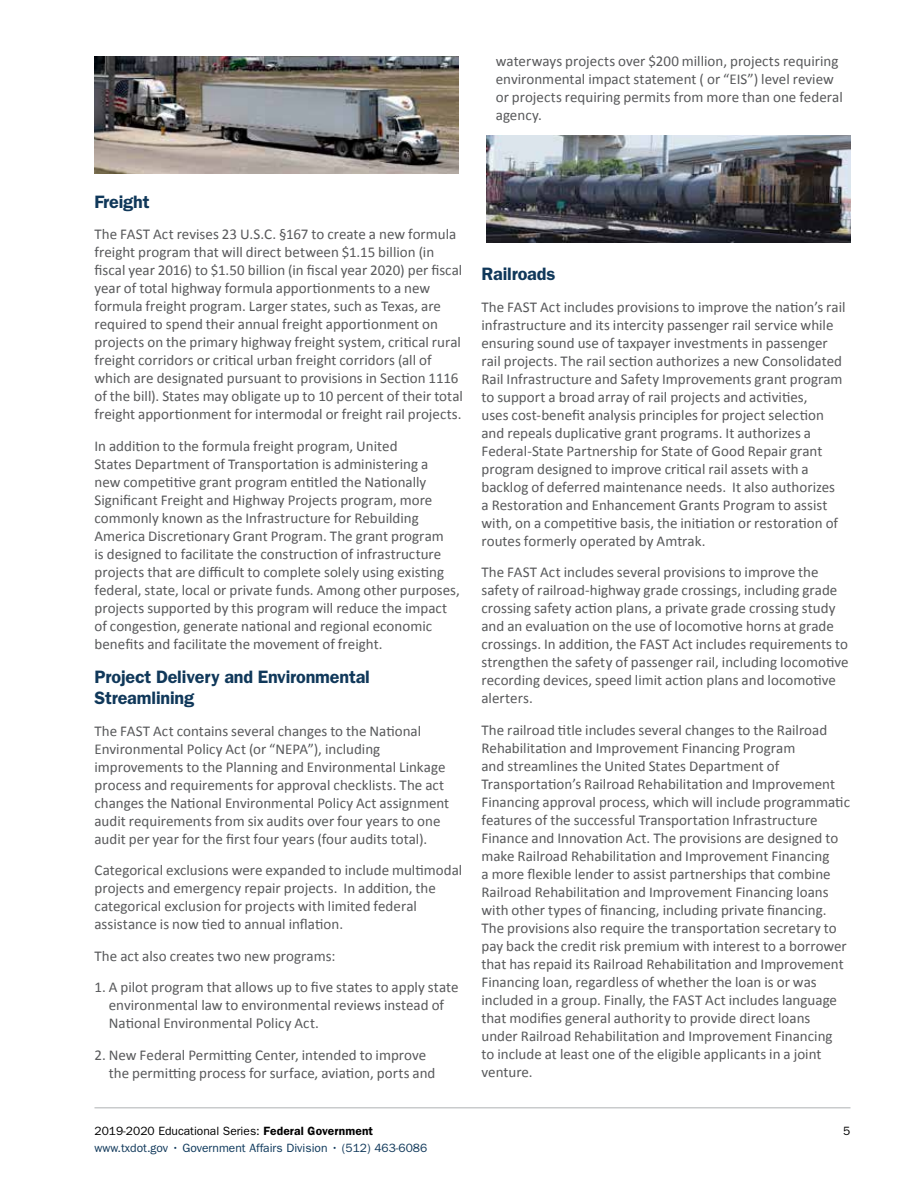
<style>
.page{position:relative;width:918px;height:1188px;background:#fff}
.page>*{position:absolute;margin:0;border:0;box-sizing:border-box;transform-origin:0 0}
.t1{font:600 18px/21px "ITC Franklin Gothic Std";letter-spacing:-.01em;color:#10385a}
.t2{font:15px/18px "Calibri";color:#58595b}
.t3{font:12px "ITC Franklin Gothic Std";color:#10385a}
.t4{font:12px "ITC Franklin Gothic Std";color:#000}
.s1{font-weight:600}
.s2{color:#0d385b}
</style>
<div class="page">
<hr style="left:94px;top:1107px;width:756px;height:1px;background:#c9cbcc">
<img style="left:94px;top:56px;width:365px;height:118px">
<img style="left:486px;top:136px;width:364px;height:107px">
<p class="t2" style="left:496px;top:52px;width:348px">waterways projects over $200 million, projects requiring environmental impact statement ( or “EIS”) level review or projects requiring permits from more than one federal agency.</p>
<p class="t1" style="left:94px;top:191px;width:57px">Freight</p>
<p class="t2" style="left:94px;top:225px;width:370px">The FAST Act revises 23 U.S.C. §167 to create a new formula freight program that will direct between $1.15 billion (in fiscal year 2016) to $1.50 billion (in fiscal year 2020) per fiscal year of total highway formula apportionments to a new formula freight program. Larger states, such as Texas, are required to spend their annual freight apportionment on projects on the primary highway freight system, critical rural freight corridors or critical urban freight corridors (all of which are designated pursuant to provisions in Section 1116 of the bill). States may obligate up to 10 percent of their total freight apportionment for intermodal or freight rail projects.</p>
<p class="t2" style="left:94px;top:437px;width:367px">In addition to the formula freight program, United<br>States Department of Transportation is administering a<br>new competitive grant program entitled the Nationally Significant Freight and Highway Projects program, more commonly known as the Infrastructure for Rebuilding America Discretionary Grant Program. The grant program<br>is designed to facilitate the construction of infrastructure projects that are difficult to complete solely using existing federal, state, local or private funds. Among other purposes, projects supported by this program will reduce the impact of congestion, generate national and regional economic benefits and facilitate the movement of freight.</p>
<p class="t1" style="left:94px;top:666px;width:277px">Project Delivery and Environmental<br>Streamlining</p>
<p class="t2" style="left:94px;top:722px;width:356px">The FAST Act contains several changes to the National Environmental Policy Act (or “NEPA”), including improvements to the Planning and Environmental Linkage process and requirements for approval checklists. The act changes the National Environmental Policy Act assignment audit requirements from six audits over four years to one audit per year for the first four years (four audits total).</p>
<p class="t2" style="left:94px;top:861px;width:369px">Categorical exclusions were expanded to include multimodal projects and emergency repair projects. In addition, the categorical exclusion for projects with limited federal assistance is now tied to annual inflation.</p>
<p class="t2" style="left:94px;top:947px;width:242px">The act also creates two new programs:</p>
<p class="t2" style="left:109px;top:978px;width:351px;text-indent:-14px">1. A pilot program that allows up to five states to apply state environmental law to environmental reviews instead of<br>National Environmental Policy Act.</p>
<p class="t2" style="left:109px;top:1046px;width:328px;text-indent:-14px">2. New Federal Permitting Center, intended to improve the permitting process for surface, aviation, ports and</p>
<p class="t1" style="left:482px;top:263px;width:75px">Railroads</p>
<p class="t2" style="left:482px;top:298px;width:366px">The FAST Act includes provisions to improve the nation’s rail infrastructure and its intercity passenger rail service while ensuring sound use of taxpayer investments in passenger rail projects. The rail section authorizes a new Consolidated Rail Infrastructure and Safety Improvements grant program to support a broad array of rail projects and activities,<br>uses cost-benefit analysis principles for project selection and repeals duplicative grant programs. It authorizes a Federal-State Partnership for State of Good Repair grant program designed to improve critical rail assets with a backlog of deferred maintenance needs. It also authorizes a Restoration and Enhancement Grants Program to assist with, on a competitive basis, the initiation or restoration of routes formerly operated by Amtrak.</p>
<p class="t2" style="left:482px;top:563px;width:369px">The FAST Act includes several provisions to improve the safety of railroad-highway grade crossings, including grade crossing safety action plans, a private grade crossing study and an evaluation on the use of locomotive horns at grade crossings. In addition, the FAST Act includes requirements to strengthen the safety of passenger rail, including locomotive recording devices, speed limit action plans and locomotive alerters.</p>
<p class="t2" style="left:482px;top:721px;width:370px">The railroad title includes several changes to the Railroad Rehabilitation and Improvement Financing Program<br>and streamlines the United States Department of Transportation’s Railroad Rehabilitation and Improvement Financing approval process, which will include programmatic features of the successful Transportation Infrastructure Finance and Innovation Act. The provisions are designed to make Railroad Rehabilitation and Improvement Financing<br>a more flexible lender to assist partnerships that combine Railroad Rehabilitation and Improvement Financing loans with other types of financing, including private financing.<br>The provisions also require the transportation secretary to pay back the credit risk premium with interest to a borrower that has repaid its Railroad Rehabilitation and Improvement Financing loan, regardless of whether the loan is or was included in a group. Finally, the FAST Act includes language that modifies general authority to provide direct loans under Railroad Rehabilitation and Improvement Financing<br>to include at least one of the eligible applicants in a joint venture.</p>
<p class="t4" style="left:94px;top:1125px;width:280px">2019-2020 Educational Series: <span class="s1">Federal Government</span></p>
<p class="t4" style="left:843px;top:1125px;width:9px">5</p>
<p class="t3" style="left:94px;top:1141px;width:334px">www.txdot.gov • <span class="s2">Government Affairs Division</span> • (512) 463-6086</p>
</div>
